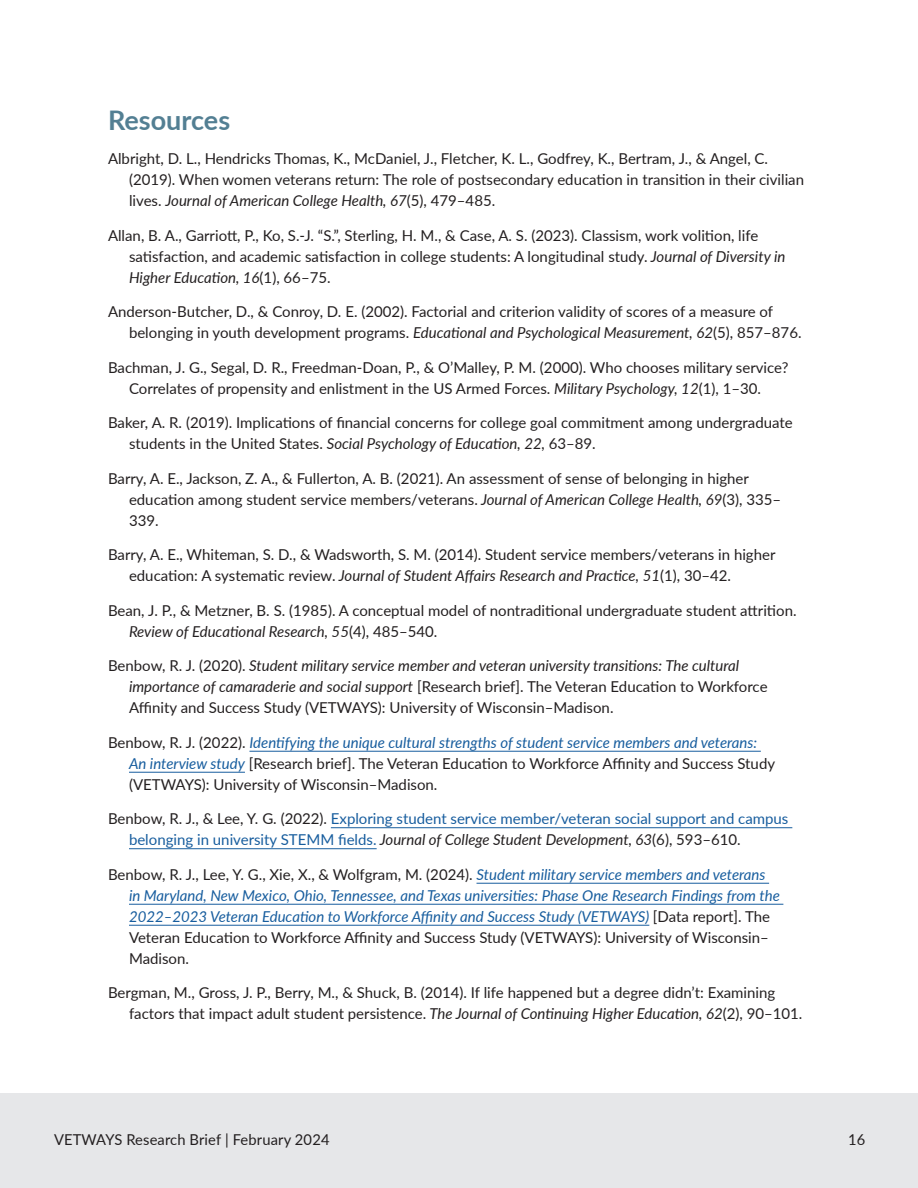
<style>
.page{position:relative;width:918px;height:1188px;background:#fff}
.page>*{position:absolute;margin:0;border:0;box-sizing:border-box;transform-origin:0 0}
.t1{font:700 27px "Lato";color:#537f93}
.bibliography{font:15px/21px "Lato";color:#231f20}
.bibliography-2{font:italic 15px/21px "Lato";color:#175d9e}
.bibliography-3{font:15px/21px "Lato";color:#175d9e}
.s1{font-style:italic}
.s2{font-style:italic;color:#175d9e}
.s3{color:#231f20}
.s4{font-style:italic;color:#231f20}
.s5{font-style:normal;color:#231f20}
</style>
<div class="page">
<div style="left:0;top:1094px;width:918px;height:94px;background:#e6e7e9"></div>
<hr style="left:249px;top:751px;width:512px;height:1px;background:#175d9e">
<hr style="left:129px;top:772px;width:116px;height:1px;background:#175d9e">
<hr style="left:331px;top:827px;width:461px;height:1px;background:#175d9e">
<hr style="left:129px;top:848px;width:248px;height:1px;background:#175d9e">
<hr style="left:477px;top:883px;width:292px;height:1px;background:#175d9e">
<hr style="left:129px;top:904px;width:654px;height:1px;background:#175d9e">
<hr style="left:129px;top:925px;width:520px;height:1px;background:#175d9e">
<h2 class="t1" style="left:108px;top:100px;width:124px">Resources</h2>
<p class="bibliography" style="left:129px;top:148px;width:677px;text-indent:-21px">Albright, D. L., Hendricks Thomas, K., McDaniel, J., Fletcher, K. L., Godfrey, K., Bertram, J., &amp; Angel, C. (2019). When women veterans return: The role of postsecondary education in transition in their civilian lives. <span class="s1">Journal of American College Health, 67</span>(5), 479–485.</p>
<p class="bibliography" style="left:129px;top:224px;width:658px;text-indent:-21px">Allan, B. A., Garriott, P., Ko, S.-J. “S.”, Sterling, H. M., &amp; Case, A. S. (2023). Classism, work volition, life satisfaction, and academic satisfaction in college students: A longitudinal study. <span class="s1">Journal of Diversity in<br>Higher Education, 16</span>(1), 66–75.</p>
<p class="bibliography" style="left:129px;top:301px;width:674px;text-indent:-21px">Anderson-Butcher, D., &amp; Conroy, D. E. (2002). Factorial and criterion validity of scores of a measure of belonging in youth development programs. <span class="s1">Educational and Psychological Measurement, 62</span>(5), 857–876.</p>
<p class="bibliography" style="left:108px;top:356px;width:682px;text-align:center">Bachman, J. G., Segal, D. R., Freedman-Doan, P., &amp; O’Malley, P. M. (2000). Who chooses military service?<br>Correlates of propensity and enlistment in the US Armed Forces. <span class="s1">Military Psychology, 12</span>(1), 1–30.</p>
<p class="bibliography" style="left:129px;top:412px;width:665px;text-indent:-21px">Baker, A. R. (2019). Implications of financial concerns for college goal commitment among undergraduate students in the United States. <span class="s1">Social Psychology of Education, 22,</span> 63–89.</p>
<p class="bibliography" style="left:129px;top:467px;width:654px;text-indent:-21px">Barry, A. E., Jackson, Z. A., &amp; Fullerton, A. B. (2021). An assessment of sense of belonging in higher education among student service members/veterans. <span class="s1">Journal of American College Health, 69</span>(3), 335–<br>339.</p>
<p class="bibliography" style="left:129px;top:544px;width:648px;text-indent:-21px">Barry, A. E., Whiteman, S. D., &amp; Wadsworth, S. M. (2014). Student service members/veterans in higher education: A systematic review. <span class="s1">Journal of Student Affairs Research and Practice, 51</span>(1), 30–42.</p>
<p class="bibliography" style="left:129px;top:599px;width:669px;text-indent:-21px">Bean, J. P., &amp; Metzner, B. S. (1985). A conceptual model of nontraditional undergraduate student attrition.<br><span class="s1">Review of Educational Research, 55</span>(4), 485–540.</p>
<p class="bibliography" style="left:129px;top:655px;width:640px;text-indent:-21px">Benbow, R. J. (2020). <span class="s1">Student military service member and veteran university transitions: The cultural importance of camaraderie and social support</span> [Research brief]. The Veteran Education to Workforce<br>Affinity and Success Study (VETWAYS): University of Wisconsin–Madison.</p>
<p class="bibliography" style="left:129px;top:731px;width:648px;text-indent:-21px">Benbow, R. J. (2022). <span class="s2">Identifying the unique cultural strengths of student service members and veterans:<br>An interview study</span> [Research brief]. The Veteran Education to Workforce Affinity and Success Study (VETWAYS): University of Wisconsin–Madison.</p>
<p class="bibliography-3" style="left:129px;top:808px;width:661px;text-indent:-21px"><span class="s3">Benbow, R. J., &amp; Lee, Y. G. (2022).</span> Exploring student service member/veteran social support and campus belonging in university STEMM fields. <span class="s4">Journal of College Student Development, 63</span><span class="s3">(6), 593–610.</span></p>
<p class="bibliography-2" style="left:129px;top:863px;width:652px;text-indent:-21px"><span class="s5">Benbow, R. J., Lee, Y. G., Xie, X., &amp; Wolfgram, M. (2024).</span> Student military service members and veterans in Maryland, New Mexico, Ohio, Tennessee, and Texas universities: Phase One Research Findings from the 2022–2023 Veteran Education to Workforce Affinity and Success Study (VETWAYS) <span class="s5">[Data report]. The Veteran Education to Workforce Affinity and Success Study (VETWAYS): University of Wisconsin– Madison.</span></p>
<p class="bibliography" style="left:129px;top:982px;width:675px;text-indent:-21px">Bergman, M., Gross, J. P., Berry, M., &amp; Shuck, B. (2014). If life happened but a degree didn’t: Examining factors that impact adult student persistence. <span class="s1">The Journal of Continuing Higher Education, 62</span>(2), 90–101.</p>
<p class="bibliography" style="left:54px;top:1128px;width:277px">VETWAYS Research Brief | February 2024</p>
<p class="bibliography" style="left:848px;top:1128px;width:19px">16</p>
</div>
